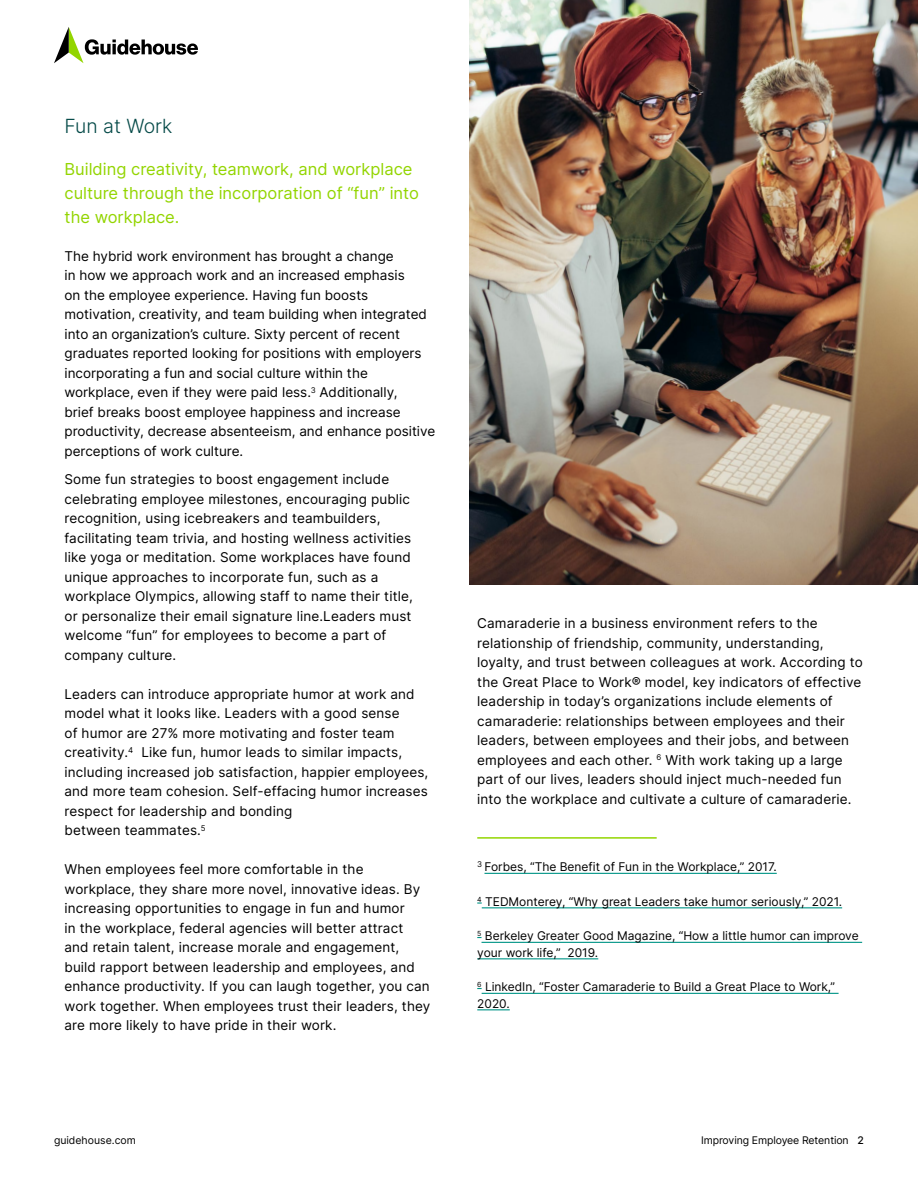
<style>
.page{position:relative;width:918px;height:1188px;background:#fff}
.page>*{position:absolute;margin:0;border:0;box-sizing:border-box;transform-origin:0 0}
.t1{font:19.5px "Inter";color:#054a48}
.t2{font:16.5px/24px "Inter";color:#93d500}
.t3{font:13.5px/19.5px "Inter";letter-spacing:.01em;color:#000}
.t4{font:12px/16.5px "Inter";color:#000}
.t5{font:10.5px "Inter";letter-spacing:-.01em;color:#000}
</style>
<div class="page">
<img style="left:470px;top:0;width:448px;height:585px">
<svg style="left:54px;top:27px;width:144px;height:36px"></svg>
<hr style="left:484px;top:873px;width:293px;height:1px;background:#019587">
<hr style="left:482px;top:907px;width:360px;height:1px;background:#019587">
<hr style="left:482px;top:942px;width:380px;height:1px;background:#019587">
<hr style="left:477px;top:958px;width:121px;height:1px;background:#019587">
<hr style="left:482px;top:993px;width:357px;height:1px;background:#019587">
<hr style="left:477px;top:1009px;width:33px;height:1px;background:#019587">
<hr style="left:477px;top:837px;width:180px;height:2px;background:#93d500">
<h1 class="t1" style="left:64px;top:112px;width:109px">Fun at Work</h1>
<p class="t2" style="left:64px;top:157px;width:356px">Building creativity, teamwork, and workplace culture through the incorporation of “fun” into the workplace.</p>
<p class="t3" style="left:64px;top:246px;width:372px">The hybrid work environment has brought a change<br>in how we approach work and an increased emphasis<br>on the employee experience. Having fun boosts motivation, creativity, and team building when integrated into an organization’s culture. Sixty percent of recent graduates reported looking for positions with employers incorporating a fun and social culture within the workplace, even if they were paid less.<sup>3</sup> Additionally,<br>brief breaks boost employee happiness and increase productivity, decrease absenteeism, and enhance positive perceptions of work culture.</p>
<p class="t3" style="left:64px;top:469px;width:350px">Some fun strategies to boost engagement include celebrating employee milestones, encouraging public recognition, using icebreakers and teambuilders, facilitating team trivia, and hosting wellness activities like yoga or meditation. Some workplaces have found unique approaches to incorporate fun, such as a workplace Olympics, allowing staff to name their title, or personalize their email signature line.Leaders must welcome “fun” for employees to become a part of company culture.</p>
<p class="t3" style="left:64px;top:684px;width:365px">Leaders can introduce appropriate humor at work and model what it looks like. Leaders with a good sense<br>of humor are 27% more motivating and foster team creativity.<sup>4</sup> Like fun, humor leads to similar impacts, including increased job satisfaction, happier employees, and more team cohesion. Self-effacing humor increases respect for leadership and bonding<br>between teammates.<sup>5</sup></p>
<p class="t3" style="left:64px;top:859px;width:367px">When employees feel more comfortable in the workplace, they share more novel, innovative ideas. By increasing opportunities to engage in fun and humor<br>in the workplace, federal agencies will better attract and retain talent, increase morale and engagement, build rapport between leadership and employees, and enhance productivity. If you can laugh together, you can work together. When employees trust their leaders, they are more likely to have pride in their work.</p>
<p class="t3" style="left:477px;top:613px;width:387px">Camaraderie in a business environment refers to the relationship of friendship, community, understanding, loyalty, and trust between colleagues at work. According to the Great Place to Work® model, key indicators of effective leadership in today’s organizations include elements of camaraderie: relationships between employees and their leaders, between employees and their jobs, and between employees and each other. <sup>6</sup> With work taking up a large part of our lives, leaders should inject much-needed fun into the workplace and cultivate a culture of camaraderie.</p>
<p class="t4" style="left:477px;top:859px;width:301px"><sup>3</sup> Forbes, “The Benefit of Fun in the Workplace,” 2017.</p>
<p class="t4" style="left:477px;top:893px;width:366px"><sup>4</sup> TEDMonterey, “Why great Leaders take humor seriously,” 2021.</p>
<p class="t4" style="left:477px;top:928px;width:383px"><sup>5</sup> Berkeley Greater Good Magazine, “How a little humor can improve your work life,” 2019.</p>
<p class="t4" style="left:477px;top:979px;width:359px"><sup>6</sup> LinkedIn, “Foster Camaraderie to Build a Great Place to Work,”<br>2020.</p>
<p class="t5" style="left:54px;top:1133px;width:83px">guidehouse.com</p>
<p class="t5" style="left:701px;top:1133px;width:164px">Improving Employee Retention 2</p>
</div>
